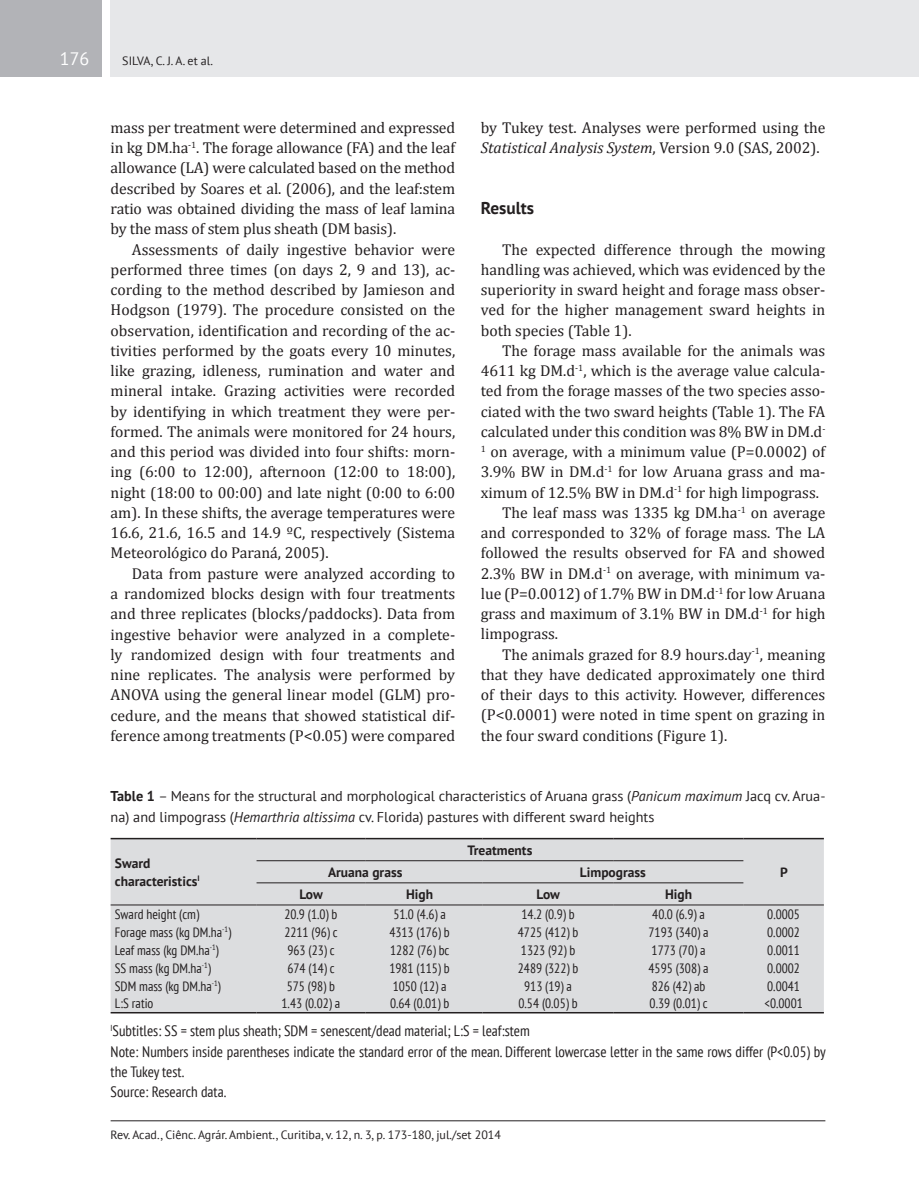
<style>
.page{position:relative;width:919px;height:1191px;background:#fff}
.page>*{position:absolute;margin:0;border:0;box-sizing:border-box;transform-origin:0 0}
.t1{font:18px "PT Sans";color:#fff}
.t2{font:700 17.25px "PT Sans";color:#231f20}
.t3{font:15.75px/20.2px "Cambria";color:#231f20;text-align:justify}
.t4{font:condensed 15px/20.2px "PT Sans";color:#231f20}
.t5{font:14.25px/20.2px "PT Sans";color:#231f20}
.t6{font:condensed 13.5px "PT Sans";color:#231f20}
.t7{font:700 13.5px/18px "PT Sans";color:#231f20}
.t8{font:12px "PT Sans";color:#231f20}
.s1{font-style:italic}
.s2{font-weight:700}
</style>
<div class="page">
<div style="left:111px;top:0;width:807px;height:77px;background:#e6e7e9"></div>
<div style="left:0;top:0;width:102px;height:77px;background:#b2b3b7"></div>
<hr style="left:111px;top:1120px;width:714px;height:1px;background:#231f20">
<div style="left:111px;top:839px;width:712px;height:173px;background:#dcdddf"></div>
<hr style="left:256px;top:860px;width:109px;height:1px;background:#231f20">
<hr style="left:365px;top:860px;width:109px;height:1px;background:#231f20">
<hr style="left:482px;top:860px;width:131px;height:1px;background:#231f20">
<hr style="left:613px;top:860px;width:130px;height:1px;background:#231f20">
<hr style="left:256px;top:882px;width:109px;height:1px;background:#231f20">
<hr style="left:365px;top:882px;width:109px;height:1px;background:#231f20">
<hr style="left:482px;top:882px;width:131px;height:1px;background:#231f20">
<hr style="left:613px;top:882px;width:130px;height:1px;background:#231f20">
<hr style="left:111px;top:1012px;width:145px;height:1px;background:#231f20">
<hr style="left:256px;top:1012px;width:109px;height:1px;background:#231f20">
<hr style="left:365px;top:1012px;width:109px;height:1px;background:#231f20">
<hr style="left:482px;top:1012px;width:131px;height:1px;background:#231f20">
<hr style="left:613px;top:1012px;width:130px;height:1px;background:#231f20">
<hr style="left:743px;top:1012px;width:80px;height:1px;background:#231f20">
<hr style="left:111px;top:838px;width:145px;height:1px;background:#231f20">
<hr style="left:256px;top:838px;width:109px;height:1px;background:#231f20">
<hr style="left:365px;top:838px;width:109px;height:1px;background:#231f20">
<hr style="left:482px;top:838px;width:131px;height:1px;background:#231f20">
<hr style="left:613px;top:838px;width:130px;height:1px;background:#231f20">
<hr style="left:743px;top:838px;width:80px;height:1px;background:#231f20">
<hr style="left:111px;top:904px;width:145px;height:1px;background:#231f20">
<hr style="left:256px;top:904px;width:109px;height:1px;background:#231f20">
<hr style="left:365px;top:904px;width:109px;height:1px;background:#231f20">
<hr style="left:482px;top:904px;width:131px;height:1px;background:#231f20">
<hr style="left:613px;top:904px;width:130px;height:1px;background:#231f20">
<hr style="left:743px;top:904px;width:80px;height:1px;background:#231f20">
<p class="t1" style="left:60px;top:47px;width:31px">176</p>
<p class="t8" style="left:122px;top:53px;width:92px">SILVA, C. J. A. et al.</p>
<p class="t3" style="left:111px;top:117px;width:346px">mass per treatment were determined and expressed in kg DM.ha<sup>-1</sup>. The forage allowance (FA) and the leaf allowance (LA) were calculated based on the method described by Soares et al. (2006), and the leaf:stem ratio was obtained dividing the mass of leaf lamina by the mass of stem plus sheath (DM basis).</p>
<p class="t3" style="left:111px;top:239px;width:346px;text-indent:21px">Assessments of daily ingestive behavior were performed three times (on days 2, 9 and 13), ac&shy;cording to the method described by Jamieson and Hodgson (1979). The procedure consisted on the observation, identification and recording of the ac&shy;tivities performed by the goats every 10 minutes, like grazing, idleness, rumination and water and mineral intake. Grazing activities were recorded by identifying in which treatment they were per&shy;formed. The animals were monitored for 24 hours, and this period was divided into four shifts: morn&shy;ing (6:00 to 12:00), afternoon (12:00 to 18:00), night (18:00 to 00:00) and late night (0:00 to 6:00 am). In these shifts, the average temperatures were 16.6, 21.6, 16.5 and 14.9 ºC, respectively (Sistema Meteorológico do Paraná, 2005).</p>
<p class="t3" style="left:111px;top:563px;width:346px;text-indent:21px">Data from pasture were analyzed according to a randomized blocks design with four treatments and three replicates (blocks/paddocks). Data from ingestive behavior were analyzed in a complete&shy;ly randomized design with four treatments and nine replicates. The analysis were performed by ANOVA using the general linear model (GLM) pro&shy;cedure, and the means that showed statistical dif&shy;ference among treatments (P&lt;0.05) were compared</p>
<p class="t3" style="left:480px;top:118px;width:346px">by Tukey test. Analyses were performed using the<br><span class="s1">Statistical Analysis System</span>, Version 9.0 (SAS, 2002).</p>
<p class="t2" style="left:480px;top:197px;width:55px">Results</p>
<p class="t3" style="left:480px;top:239px;width:346px;text-indent:21px">The expected difference through the mowing handling was achieved, which was evidenced by the superiority in sward height and forage mass obser&shy;ved for the higher management sward heights in both species (Table 1).</p>
<p class="t3" style="left:502px;top:340px;width:325px">The forage mass available for the animals was</p>
<p class="t3" style="left:480px;top:360px;width:346px">4611 kg DM.d<sup>-1</sup>, which is the average value calcula-</p>
<p class="t3" style="left:480px;top:381px;width:346px">ted from the forage masses of the two species asso-</p>
<p class="t3" style="left:480px;top:401px;width:346px">ciated with the two sward heights (Table 1). The FA</p>
<p class="t3" style="left:480px;top:421px;width:346px">calculated under this condition was 8% BW in DM.d<sup>-</sup></p>
<p class="t3" style="left:480px;top:441px;width:346px"><sup>1</sup> on average, with a minimum value (P=0.0002) of</p>
<p class="t3" style="left:480px;top:462px;width:346px">3.9% BW in DM.d<sup>-1</sup> for low Aruana grass and ma-</p>
<p class="t3" style="left:480px;top:482px;width:340px">ximum of 12.5% BW in DM.d<sup>-1</sup> for high limpograss.</p>
<p class="t3" style="left:502px;top:502px;width:325px">The leaf mass was 1335 kg DM.ha<sup>-1</sup> on average</p>
<p class="t3" style="left:480px;top:522px;width:346px">and corresponded to 32% of forage mass. The LA</p>
<p class="t3" style="left:480px;top:543px;width:346px">followed the results observed for FA and showed</p>
<p class="t3" style="left:480px;top:563px;width:346px">2.3% BW in DM.d<sup>-1</sup> on average, with minimum va-</p>
<p class="t3" style="left:480px;top:583px;width:346px">lue (P=0.0012) of 1.7% BW in DM.d<sup>-1</sup> for low Aruana</p>
<p class="t3" style="left:480px;top:603px;width:346px">grass and maximum of 3.1% BW in DM.d<sup>-1</sup> for high</p>
<p class="t3" style="left:480px;top:624px;width:79px">limpograss.</p>
<p class="t3" style="left:502px;top:644px;width:325px">The animals grazed for 8.9 hours.day<sup>-1</sup>, meaning</p>
<p class="t3" style="left:480px;top:664px;width:346px">that they have dedicated approximately one third</p>
<p class="t3" style="left:480px;top:684px;width:346px">of their days to this activity. However, differences</p>
<p class="t3" style="left:480px;top:705px;width:346px">(P&lt;0.0001) were noted in time spent on grazing in</p>
<p class="t3" style="left:480px;top:725px;width:248px">the four sward conditions (Figure 1).</p>
<p class="t5" style="left:111px;top:786px;width:716px"><span class="s2">Table 1</span> – Means for the structural and morphological characteristics of Aruana grass (<span class="s1">Panicum maximum</span> Jacq cv. Arua&shy;na) and limpograss (<span class="s1">Hemarthria altissima</span> cv. Florida) pastures with different sward heights</p>
<p class="t7" style="left:115px;top:854px;width:86px">Sward characteristics<sup>I</sup></p>
<p class="t7" style="left:467px;top:840px;width:66px">Treatments</p>
<p class="t7" style="left:328px;top:863px;width:76px">Aruana grass</p>
<p class="t7" style="left:580px;top:863px;width:68px">Limpograss</p>
<p class="t7" style="left:780px;top:863px;width:9px">P</p>
<p class="t7" style="left:299px;top:885px;width:25px">Low</p>
<p class="t7" style="left:406px;top:885px;width:29px">High</p>
<p class="t7" style="left:536px;top:885px;width:25px">Low</p>
<p class="t7" style="left:665px;top:885px;width:29px">High</p>
<p class="t6" style="left:115px;top:905px;width:86px">Sward height (cm)</p>
<p class="t6" style="left:284px;top:905px;width:55px">20.9 (1.0) b</p>
<p class="t6" style="left:393px;top:905px;width:54px">51.0 (4.6) a</p>
<p class="t6" style="left:521px;top:905px;width:55px">14.2 (0.9) b</p>
<p class="t6" style="left:652px;top:905px;width:54px">40.0 (6.9) a</p>
<p class="t6" style="left:767px;top:905px;width:34px">0.0005</p>
<p class="t6" style="left:115px;top:923px;width:118px">Forage mass (kg DM.ha<sup>-1</sup>)</p>
<p class="t6" style="left:284px;top:923px;width:55px">2211 (96) c</p>
<p class="t6" style="left:389px;top:923px;width:62px">4313 (176) b</p>
<p class="t6" style="left:518px;top:923px;width:62px">4725 (412) b</p>
<p class="t6" style="left:648px;top:923px;width:61px">7193 (340) a</p>
<p class="t6" style="left:767px;top:923px;width:34px">0.0002</p>
<p class="t6" style="left:115px;top:941px;width:105px">Leaf mass (kg DM.ha<sup>-1</sup>)</p>
<p class="t6" style="left:287px;top:941px;width:49px">963 (23) c</p>
<p class="t6" style="left:390px;top:941px;width:61px">1282 (76) bc</p>
<p class="t6" style="left:521px;top:941px;width:56px">1323 (92) b</p>
<p class="t6" style="left:651px;top:941px;width:55px">1773 (70) a</p>
<p class="t6" style="left:767px;top:941px;width:34px">0.0011</p>
<p class="t6" style="left:115px;top:959px;width:97px">SS mass (kg DM.ha<sup>-1</sup>)</p>
<p class="t6" style="left:287px;top:959px;width:49px">674 (14) c</p>
<p class="t6" style="left:389px;top:959px;width:62px">1981 (115) b</p>
<p class="t6" style="left:518px;top:959px;width:62px">2489 (322) b</p>
<p class="t6" style="left:648px;top:959px;width:61px">4595 (308) a</p>
<p class="t6" style="left:767px;top:959px;width:34px">0.0002</p>
<p class="t6" style="left:115px;top:977px;width:107px">SDM mass (kg DM.ha<sup>-1</sup>)</p>
<p class="t6" style="left:287px;top:977px;width:50px">575 (98) b</p>
<p class="t6" style="left:392px;top:977px;width:55px">1050 (12) a</p>
<p class="t6" style="left:524px;top:977px;width:49px">913 (19) a</p>
<p class="t6" style="left:651px;top:977px;width:55px">826 (42) ab</p>
<p class="t6" style="left:767px;top:977px;width:34px">0.0041</p>
<p class="t6" style="left:115px;top:995px;width:40px">L:S ratio</p>
<p class="t6" style="left:281px;top:995px;width:60px">1.43 (0.02) a</p>
<p class="t6" style="left:390px;top:995px;width:61px">0.64 (0.01) b</p>
<p class="t6" style="left:518px;top:995px;width:61px">0.54 (0.05) b</p>
<p class="t6" style="left:649px;top:995px;width:60px">0.39 (0.01) c</p>
<p class="t6" style="left:764px;top:995px;width:40px">&lt;0.0001</p>
<p class="t4" style="left:111px;top:1020px;width:716px"><sup>I</sup>Subtitles: SS = stem plus sheath; SDM = senescent/dead material; L:S = leaf:stem<br>Note: Numbers inside parentheses indicate the standard error of the mean. Different lowercase letter in the same rows differ (P&lt;0.05) by the Tukey test.<br>Source: Research data.</p>
<p class="t8" style="left:111px;top:1126px;width:392px">Rev. Acad., Ciênc. Agrár. Ambient., Curitiba, v. 12, n. 3, p. 173-180, jul./set 2014</p>
</div>
